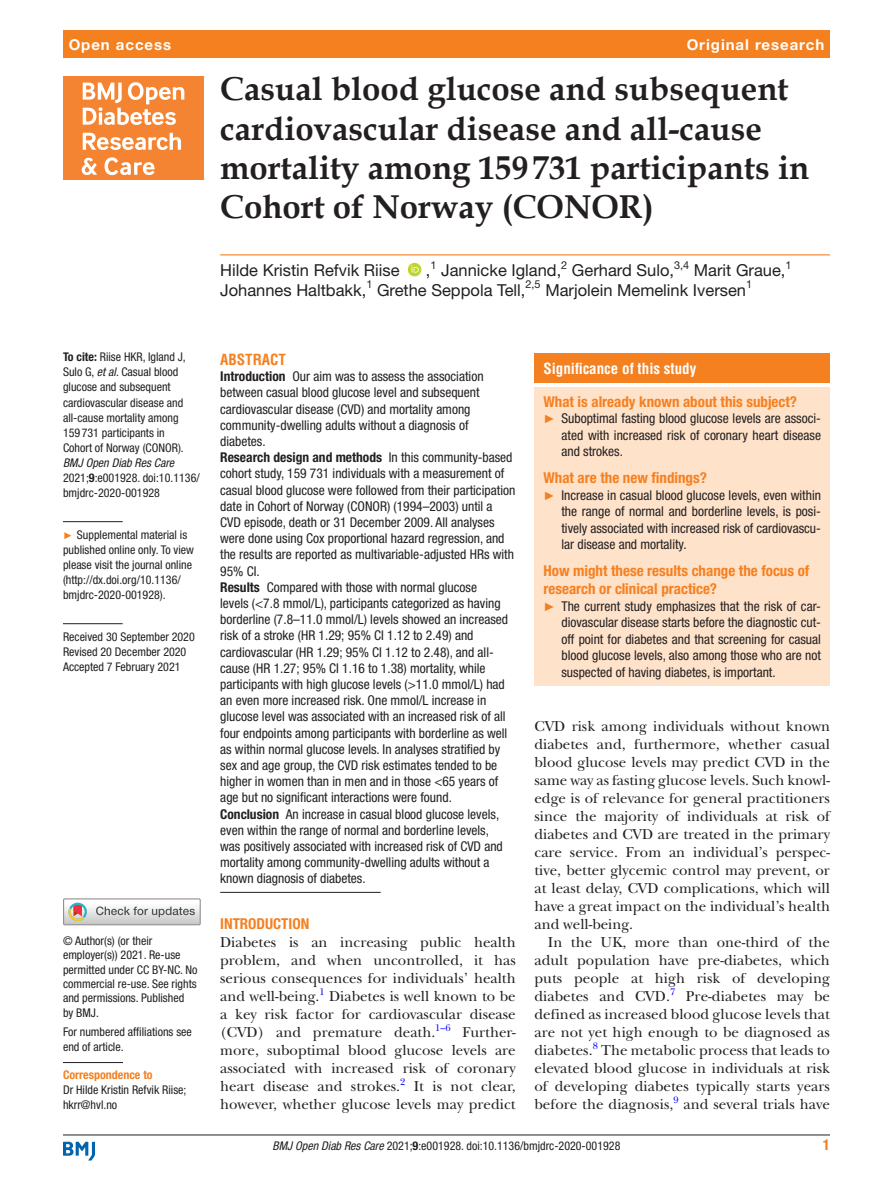
<style>
.page{position:relative;width:893px;height:1191px;background:#fff}
.page>*{position:absolute;margin:0;border:0;box-sizing:border-box;transform-origin:0 0}
.t1{font:700 33px/39px "Book Antiqua";color:#231f20}
.t2{font:16.5px/19.5px "Helvetica Neue LT Std";color:#231f20}
.t3{font:15px/18px "New Baskerville";color:#231f20;text-align:justify}
.t4{font:700 condensed 15px/18px "Helvetica Neue LT Std";color:#f58020}
.t5{font:700 15px "Helvetica Neue LT Std";letter-spacing:.065em;color:#fff}
.t6{font:700 condensed 15px "Helvetica";color:#fff}
.t7{font:700 condensed 15px "Helvetica";color:#f58020}
.t8{font:condensed 13.5px/16.2px "Helvetica Neue LT Std";color:#231f20;text-align:justify}
.t9{font:condensed 12px/15px "Helvetica Neue LT Std";color:#231f20}
.t10{font:700 condensed 12px "Helvetica Neue LT Std";color:#f58020}
.t11{font:9.9px "New Baskerville";color:#00f}
.s1{font-weight:700}
.s2{font-style:italic}
.s3{font-family:"Arial";font-stretch:normal;font-size:9.75px;color:#f58020}
.s4{font-family:"Arial";font-stretch:normal;font-size:12px;color:#f58020}
</style>
<div class="page">
<hr style="left:63px;top:1134px;width:767px;height:1px;background:#231f20">
<svg style="left:63px;top:1141px;width:32px;height:19px"></svg>
<div style="left:63px;top:31px;width:767px;height:27px;background:#f58020"></div>
<hr style="left:220px;top:254px;width:610px;height:1px;background:#f58020">
<svg style="left:408px;top:263px;width:13px;height:13px"></svg>
<hr style="left:63px;top:1062px;width:60px;height:1px;background:#231f20">
<hr style="left:63px;top:521px;width:60px;height:1px;background:#231f20">
<hr style="left:63px;top:623px;width:60px;height:1px;background:#231f20">
<div style="left:63px;top:898px;width:138px;height:27px;border:1px solid #969090"></div>
<svg style="left:64px;top:899px;width:136px;height:25px"></svg>
<div style="left:63px;top:76px;width:140px;height:104px;background:#f58432"></div>
<svg style="left:83px;top:82px;width:101px;height:43px"></svg>
<svg style="left:83px;top:133px;width:98px;height:17px"></svg>
<svg style="left:82px;top:158px;width:15px;height:17px"></svg>
<svg style="left:105px;top:157px;width:50px;height:18px"></svg>
<hr style="left:220px;top:892px;width:161px;height:1px;background:#231f20">
<div style="left:534px;top:353px;width:296px;height:30px;background:#f58020"></div>
<div style="left:534px;top:387px;width:296px;height:299px;background:#fee2c9"></div>
<p class="t5" style="left:69px;top:35px;width:104px">Open access</p>
<p class="t5" style="left:687px;top:35px;width:139px">Original research</p>
<h1 class="t1" style="left:220px;top:70px;width:590px">Casual blood glucose and subsequent cardiovascular disease and all-cause mortality among 159 731 participants in Cohort of Norway (CONOR)</h1>
<p class="t2" style="left:220px;top:260px;width:181px">Hilde Kristin Refvik Riise</p>
<p class="t2" style="left:220px;top:260px;width:573px;text-indent:206px">,<sup>1</sup> Jannicke Igland,<sup>2</sup> Gerhard Sulo,<sup>3,4</sup> Marit Graue,<sup>1<br></sup>Johannes Haltbakk,<sup>1</sup> Grethe Seppola Tell,<sup>2,5</sup> Marjolein Memelink Iversen<sup>1</sup></p>
<p class="t9" style="left:63px;top:350px;width:124px"><span class="s1">To cite:</span> Riise HKR, Igland J,<br>Sulo G, <span class="s2">et al</span>. Casual blood glucose and subsequent cardiovascular disease and all-cause mortality among<br>159 731 participants in<br>Cohort of Norway (CONOR).</p>
<p class="t9" style="left:63px;top:455px;width:138px"><span class="s2">BMJ Open Diab Res Care<br></span>2021;<span class="s1">9</span>:e001928. doi:10.1136/ bmjdrc-2020-001928</p>
<p class="t9" style="left:63px;top:527px;width:133px"><span class="s3">►</span> Supplemental material is published online only. To view please visit the journal online (http://dx.doi.org/10.1136/ bmjdrc-2020-001928).</p>
<p class="t9" style="left:63px;top:629px;width:133px">Received 30 September 2020<br>Revised 20 December 2020<br>Accepted 7 February 2021</p>
<p class="t9" style="left:63px;top:933px;width:136px;line-height:14.4px">© Author(s) (or their employer(s)) 2021. Re-use permitted under CC BY-NC. No commercial re-use. See rights and permissions. Published by BMJ.</p>
<p class="t9" style="left:63px;top:1024px;width:130px">For numbered affiliations see end of article.</p>
<p class="t10" style="left:63px;top:1067px;width:91px">Correspondence to</p>
<p class="t9" style="left:63px;top:1082px;width:125px">Dr Hilde Kristin Refvik Riise; hkrr@hvl.no</p>
<p class="t7" style="left:220px;top:350px;width:67px">ABSTRACT</p>
<p class="t8" style="left:220px;top:368px;width:297px;text-align:left"><span class="s1">Introduction</span> Our aim was to assess the association between casual blood glucose level and subsequent cardiovascular disease (CVD) and mortality among community-dwelling adults without a diagnosis of diabetes.<br><span class="s1">Research design and methods</span> In this community-based cohort study, 159 731 individuals with a measurement of casual blood glucose were followed from their participation date in Cohort of Norway (CONOR) (1994–2003) until a CVD episode, death or 31 December 2009. All analyses were done using Cox proportional hazard regression, and the results are reported as multivariable-adjusted HRs with 95% CI.<br><span class="s1">Results</span> Compared with those with normal glucose<br>levels (&lt;7.8 mmol/L), participants categorized as having borderline (7.8–11.0 mmol/L) levels showed an increased risk of a stroke (HR 1.29; 95% CI 1.12 to 2.49) and cardiovascular (HR 1.29; 95% CI 1.12 to 2.48), and all&shy;cause (HR 1.27; 95% CI 1.16 to 1.38) mortality, while participants with high glucose levels (&gt;11.0 mmol/L) had an even more increased risk. One mmol/L increase in glucose level was associated with an increased risk of all four endpoints among participants with borderline as well as within normal glucose levels. In analyses stratified by sex and age group, the CVD risk estimates tended to be higher in women than in men and in those &lt;65 years of age but no significant interactions were found.<br><span class="s1">Conclusion</span> An increase in casual blood glucose levels, even within the range of normal and borderline levels,<br>was positively associated with increased risk of CVD and mortality among community-dwelling adults without a known diagnosis of diabetes.</p>
<p class="t4" style="left:220px;top:914px;width:91px">INTRODUCTION</p>
<p class="t3" style="left:220px;top:933px;width:297px">Diabetes is an increasing public health problem, and when uncontrolled, it has serious consequences for individuals’ health and well-being.<sup>1</sup> Diabetes is well known to be a key risk factor for cardiovascular disease (CVD) and premature death.</p>
<p class="t11" style="left:435px;top:1021px;width:17px">1–6</p>
<p class="t3" style="left:220px;top:1023px;width:297px;text-indent:242px">Further&shy;more, suboptimal blood glucose levels are associated with increased risk of coronary heart disease and strokes.</p>
<p class="t11" style="left:400px;top:1075px;width:7px">2</p>
<p class="t3" style="left:220px;top:1077px;width:297px;text-align:right">It is not clear,<br>however, whether glucose levels may predict</p>
<p class="t6" style="left:543px;top:359px;width:154px">Significance of this study</p>
<p class="t4" style="left:543px;top:392px;width:255px">What is already known about this subject?</p>
<p class="t8" style="left:561px;top:410px;width:261px;text-indent:-18px"><span class="s4">►</span> Suboptimal fasting blood glucose levels are associ&shy;ated with increased risk of coronary heart disease and strokes.</p>
<p class="t4" style="left:543px;top:469px;width:165px">What are the new findings?</p>
<p class="t8" style="left:561px;top:486px;width:261px;text-indent:-18px"><span class="s4">►</span> Increase in casual blood glucose levels, even within the range of normal and borderline levels, is posi&shy;tively associated with increased risk of cardiovascu&shy;lar disease and mortality.</p>
<p class="t4" style="left:543px;top:562px;width:267px">How might these results change the focus of research or clinical practice?</p>
<p class="t8" style="left:561px;top:597px;width:261px;text-indent:-18px"><span class="s4">►</span> The current study emphasizes that the risk of car&shy;diovascular disease starts before the diagnostic cut&shy;off point for diabetes and that screening for casual blood glucose levels, also among those who are not suspected of having diabetes, is important.</p>
<p class="t3" style="left:534px;top:717px;width:297px">CVD risk among individuals without known diabetes and, furthermore, whether casual blood glucose levels may predict CVD in the same way as fasting glucose levels. Such knowl&shy;edge is of relevance for general practitioners since the majority of individuals at risk of diabetes and CVD are treated in the primary care service. From an individual’s perspec&shy;tive, better glycemic control may prevent, or at least delay, CVD complications, which will have a great impact on the individual’s health and well-being.</p>
<p class="t3" style="left:534px;top:933px;width:297px;text-indent:14px">In the UK, more than one-third of the adult population have pre-diabetes, which puts people at high risk of developing diabetes and CVD.</p>
<p class="t11" style="left:670px;top:985px;width:7px">7</p>
<p class="t3" style="left:534px;top:987px;width:297px;text-indent:151px">Pre-diabetes may be defined as increased blood glucose levels that are not yet high enough to be diagnosed as diabetes.</p>
<p class="t11" style="left:593px;top:1039px;width:7px">8</p>
<p class="t3" style="left:534px;top:1041px;width:297px;text-indent:67px">The metabolic process that leads to elevated blood glucose in individuals at risk of developing diabetes typically starts years before the diagnosis,</p>
<p class="t11" style="left:673px;top:1093px;width:7px">9</p>
<p class="t3" style="left:683px;top:1095px;width:148px">and several trials have</p>
<p class="t9" style="left:273px;top:1137px;width:349px"><span class="s2">BMJ Open Diab Res Care</span> 2021;<span class="s1">9</span>:e001928. doi:10.1136/bmjdrc-2020-001928</p>
<p class="t4" style="left:823px;top:1135px;width:9px">1</p>
</div>
